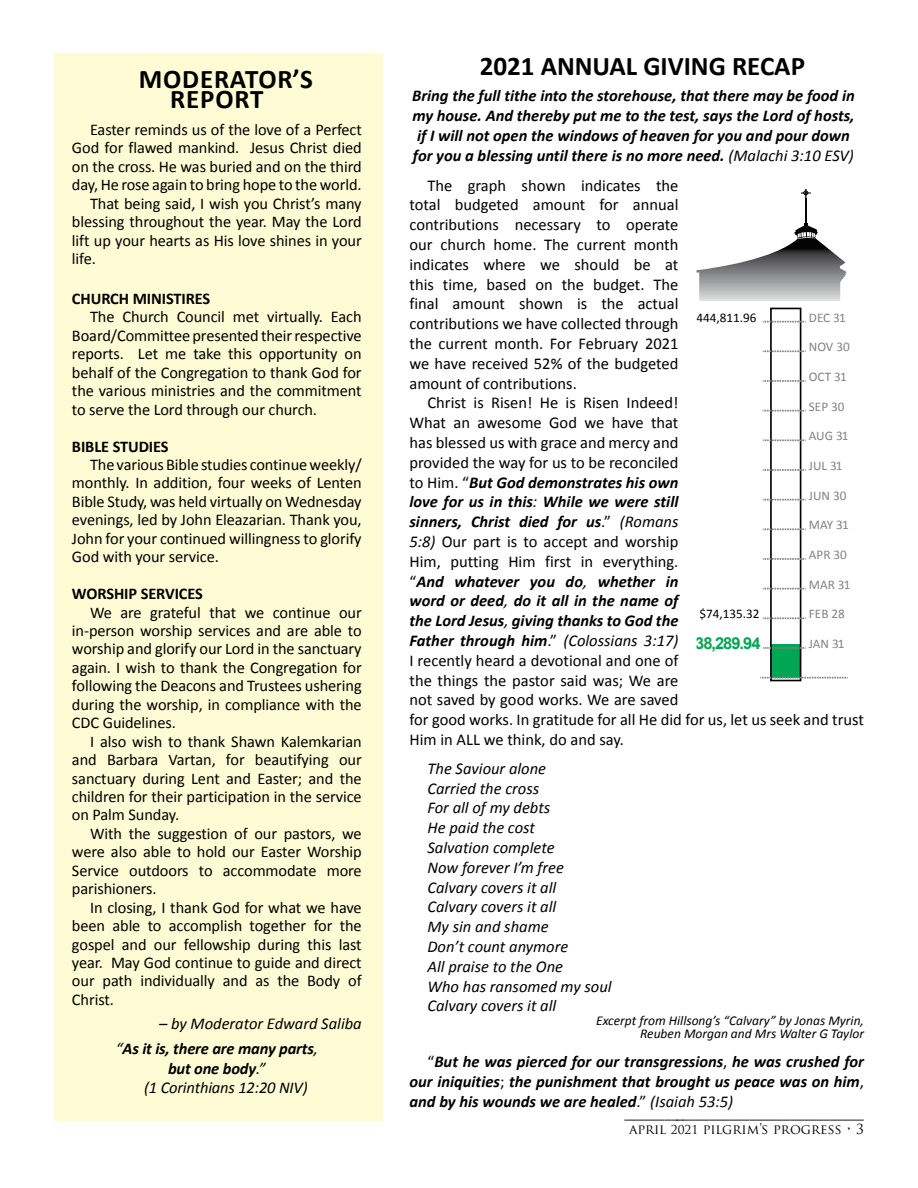
<style>
.page{position:relative;width:918px;height:1188px;background:#fff}
.page>*{position:absolute;margin:0;border:0;box-sizing:border-box;transform-origin:0 0}
.t1{font:700 27px "Calibri";color:#000}
.t2{font:700 27px/19.8px "Calibri";letter-spacing:.03em;color:#000}
.t3{font:16.5px/19.8px "Calibri";color:#000;text-align:justify}
.t4{font:italic 700 16.5px/19.8px "Calibri";color:#000;text-align:justify}
.t5{font:italic 16.5px/19.8px "Calibri";color:#000}
.t6{font:700 16.5px "Arial";letter-spacing:-.06em;color:#00a651}
.t7{font:16.35px/18.5px "Calibri";letter-spacing:-.005em;color:#000;text-align:justify}
.t8{font:700 16.35px "Calibri";letter-spacing:-.005em;color:#000}
.t9{font:italic 13.5px/13.5px "Calibri";color:#000;text-align:right}
.t10{font:13.5px "Calibri";color:#000}
.t11{font:13.5px "Trajan Pro";color:#000}
.t12{font:13.2px "Calibri";color:#808285}
.t13{font:13.2px "Calibri";color:#000}
.s1{font-weight:700}
.s2{font-weight:400}
.s3{font-weight:700;font-style:italic}
.s4{font-style:italic}
.s5{font-weight:400;font-style:normal}
.s6{font-size:12px}
</style>
<div class="page">
<div style="left:54px;top:53px;width:328px;height:1067px;background:#fffcd5"></div>
<hr style="left:806px;top:199px;width:1px;height:45px;background:#040404">
<svg style="left:801px;top:189px;width:10px;height:10px"></svg>
<svg style="left:696px;top:224px;width:151px;height:77px"></svg>
<div style="left:771px;top:645px;width:30px;height:33px;background:#00a651"></div>
<div style="left:770px;top:308px;width:31px;height:373px;border:2px solid #000"></div>
<svg style="left:760px;top:677px;width:88px;height:1px"></svg>
<svg style="left:763px;top:321px;width:43px;height:1px"></svg>
<svg style="left:763px;top:350px;width:43px;height:2px"></svg>
<svg style="left:763px;top:380px;width:43px;height:2px"></svg>
<svg style="left:763px;top:410px;width:43px;height:1px"></svg>
<svg style="left:763px;top:439px;width:43px;height:2px"></svg>
<svg style="left:763px;top:469px;width:43px;height:2px"></svg>
<svg style="left:763px;top:499px;width:43px;height:1px"></svg>
<svg style="left:763px;top:528px;width:43px;height:2px"></svg>
<svg style="left:763px;top:558px;width:43px;height:2px"></svg>
<svg style="left:763px;top:588px;width:43px;height:1px"></svg>
<svg style="left:763px;top:617px;width:43px;height:2px"></svg>
<svg style="left:763px;top:647px;width:43px;height:2px"></svg>
<h1 class="t2" style="left:170px;top:69px;width:144px;text-indent:-31px">MODERATOR’S<br>REPORT</h1>
<p class="t7" style="left:90px;top:120px;width:273px">Easter reminds us of the love of a Perfect</p>
<p class="t7" style="left:72px;top:138px;width:291px">God for flawed mankind. Jesus Christ died</p>
<p class="t7" style="left:72px;top:156px;width:291px">on the cross. He was buried and on the third</p>
<p class="t7" style="left:72px;top:175px;width:291px">day, He rose again to bring hope to the world.</p>
<p class="t7" style="left:90px;top:193px;width:273px">That being said, I wish you Christ’s many</p>
<p class="t7" style="left:72px;top:212px;width:291px">blessing throughout the year. May the Lord</p>
<p class="t7" style="left:72px;top:230px;width:291px">lift up your hearts as His love shines in your</p>
<p class="t7" style="left:72px;top:249px;width:25px">life.</p>
<p class="t8" style="left:72px;top:288px;width:140px">CHURCH MINISTIRES</p>
<p class="t7" style="left:72px;top:307px;width:291px;text-indent:18px">The Church Council met virtually. Each Board/Committee presented their respective reports. Let me take this opportunity on behalf of the Congregation to thank God for the various ministries and the commitment to serve the Lord through our church.</p>
<p class="t8" style="left:72px;top:436px;width:98px">BIBLE STUDIES</p>
<p class="t7" style="left:72px;top:455px;width:291px;text-indent:18px">The various Bible studies continue weekly/ monthly. In addition, four weeks of Lenten Bible Study, was held virtually on Wednesday evenings, led by John Eleazarian. Thank you, John for your continued willingness to glorify God with your service.</p>
<p class="t8" style="left:72px;top:583px;width:132px">WORSHIP SERVICES</p>
<p class="t7" style="left:72px;top:602px;width:291px;text-indent:18px">We are grateful that we continue our in-person worship services and are able to worship and glorify our Lord in the sanctuary again. I wish to thank the Congregation for following the Deacons and Trustees ushering during the worship, in compliance with the CDC Guidelines.</p>
<p class="t7" style="left:72px;top:731px;width:291px;text-indent:18px">I also wish to thank Shawn Kalemkarian and Barbara Vartan, for beautifying our sanctuary during Lent and Easter; and the children for their participation in the service on Palm Sunday.</p>
<p class="t7" style="left:72px;top:823px;width:291px;text-indent:18px">With the suggestion of our pastors, we were also able to hold our Easter Worship Service outdoors to accommodate more parishioners.</p>
<p class="t7" style="left:72px;top:897px;width:291px;text-indent:18px">In closing, I thank God for what we have been able to accomplish together for the gospel and our fellowship during this last year. May God continue to guide and direct our path individually and as the Body of Christ.</p>
<p class="t5" style="left:116px;top:1011px;width:247px;line-height:24.3px;text-indent:43px">– by Moderator Edward Saliba “<span class="s1">As it is, there are many parts</span>,</p>
<p class="t5" style="left:144px;top:1057px;width:165px;text-indent:24px"><span class="s1">but one body</span>.”<br>(1 Corinthians 12:20 NIV)</p>
<h1 class="t1" style="left:480px;top:48px;width:327px">2021 ANNUAL GIVING RECAP</h1>
<p class="t4" style="left:412px;top:85px;width:444px;text-align:left">Bring the full tithe into the storehouse, that there may be food in my house. And thereby put me to the test, says the Lord of hosts, if I will not open the windows of heaven for you and pour down for you a blessing until there is no more need. <span class="s2">(Malachi 3:10 ESV)</span></p>
<p class="t3" style="left:409px;top:174px;width:270px;text-indent:18px">The graph shown indicates the total budgeted amount for annual contributions necessary to operate our church home. The current month indicates where we should be at this time, based on the budget. The final amount shown is the actual contributions we have collected through the current month. For February 2021 we have received 52% of the budgeted amount of contributions.</p>
<p class="t3" style="left:409px;top:392px;width:456px;text-align:left;text-indent:18px">Christ is Risen! He is Risen Indeed!<br>What an awesome God we have that<br>has blessed us with grace and mercy and<br>provided the way for us to be reconciled<br>to Him. “<span class="s3">But God demonstrates his own<br>love for us in this</span><span class="s4">:</span> <span class="s3">While we were still<br>sinners, Christ died for us</span>.” <span class="s4">(Romans<br>5:8)</span> Our part is to accept and worship<br>Him, putting Him first in everything.<br>“<span class="s3">And whatever you do</span><span class="s4">,</span> <span class="s3">whether in<br>word or deed</span><span class="s4">,</span> <span class="s3">do it all in the name of<br>the Lord Jesus</span><span class="s4">,</span> <span class="s3">giving thanks to God the<br>Father through him</span>.” <span class="s4">(Colossians 3:17)<br></span>I recently heard a devotional and one of<br>the things the pastor said was; We are<br>not saved by good works. We are saved<br>for good works. In gratitude for all He did for us, let us seek and trust Him in ALL we think, do and say.</p>
<p class="t5" style="left:428px;top:758px;width:186px">The Saviour alone<br>Carried the cross<br>For all of my debts<br>He paid the cost<br>Salvation complete<br>Now forever I’m free<br>Calvary covers it all<br>Calvary covers it all<br>My sin and shame<br>Don’t count anymore<br>All praise to the One<br>Who has ransomed my soul<br>Calvary covers it all</p>
<p class="t9" style="left:596px;top:1013px;width:269px">Excerpt from Hillsong’s “Calvary” by Jonas Myrin,<br>Reuben Morgan and Mrs Walter G Taylor</p>
<p class="t4" style="left:409px;top:1051px;width:456px;text-indent:18px"><span class="s5">“</span>But he was pierced for our transgressions<span class="s5">,</span> he was crushed for our iniquities<span class="s5">;</span> the punishment that brought us peace was on him<span class="s5">, </span>and by his wounds we are healed<span class="s5">.”</span> <span class="s2">(Isaiah 53:5)</span></p>
<p class="t13" style="left:692px;top:309px;width:65px"><sup>$</sup>444,811.96</p>
<p class="t12" style="left:809px;top:309px;width:38px">DEC 31</p>
<p class="t12" style="left:809px;top:339px;width:42px">NOV 30</p>
<p class="t12" style="left:809px;top:368px;width:39px">OCT 31</p>
<p class="t12" style="left:809px;top:398px;width:37px">SEP 30</p>
<p class="t12" style="left:809px;top:428px;width:41px">AUG 31</p>
<p class="t12" style="left:809px;top:457px;width:35px">JUL 31</p>
<p class="t12" style="left:809px;top:487px;width:39px">JUN 30</p>
<p class="t12" style="left:809px;top:517px;width:41px">MAY 31</p>
<p class="t12" style="left:809px;top:546px;width:39px">APR 30</p>
<p class="t12" style="left:809px;top:576px;width:43px">MAR 31</p>
<p class="t12" style="left:809px;top:606px;width:38px">FEB 28</p>
<p class="t12" style="left:809px;top:635px;width:37px">JAN 31</p>
<p class="t13" style="left:699px;top:606px;width:62px">$74,135.32</p>
<p class="t6" style="left:690px;top:634px;width:72px"><sup>$</sup>38,289.94</p>
<p class="t10" style="left:624px;top:1105px;width:241px">____________________________________</p>
<p class="t11" style="left:629px;top:1121px;width:236px">APRIL <span class="s6">2021</span> PILGRIM’S PROGRESS • 3</p>
</div>
